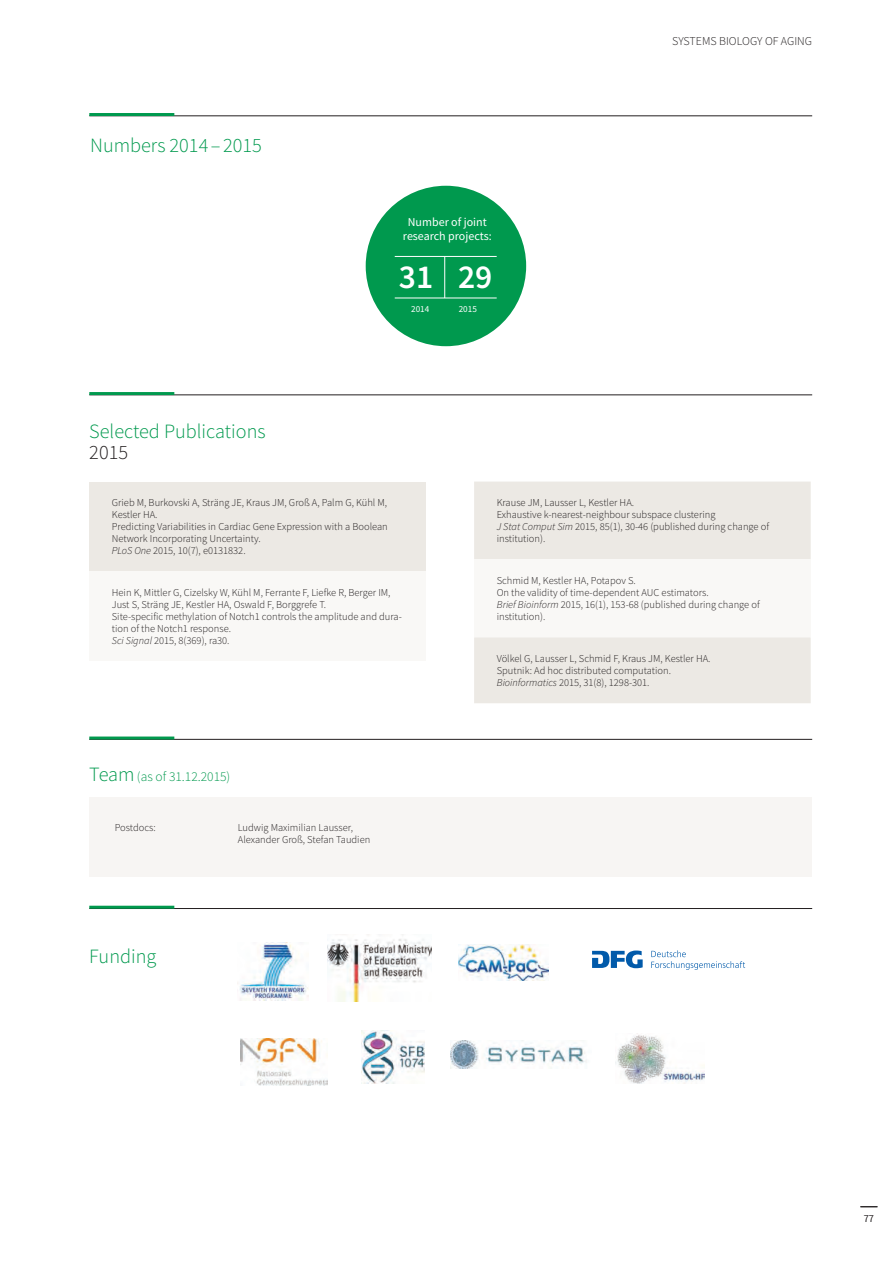
<style>
.page{position:relative;width:893px;height:1263px;background:#fff}
.page>*{position:absolute;margin:0;border:0;box-sizing:border-box;transform-origin:0 0}
.t1{font:600 33.45px "Source Sans Pro";color:#fff}
.Head_2_EN_Gruppe_Zwi{font:300 20.25px "Source Sans Pro";color:#00994e}
.Head_2_EN{font:300 20.25px "Source Sans Pro";color:#231f20}
.Head_2_EN_Gruppe_Zwi-2{font:300 13.5px "Source Sans Pro";color:#00994e}
.t2{font:12px "Source Sans Pro";color:#fff}
.t3{font:300 12px "Source Sans Pro";color:#231f20}
.Publications_EN{font:300 10.5px/12px "Source Sans Pro";color:#231f20}
.t4{font:9.15px "Source Sans Pro";color:#fff}
.s1{font-style:italic}
.s2{font-size:20.25px}
</style>
<div class="page">
<svg style="left:860px;top:1206px;width:17px;height:1px"></svg>
<div style="left:366px;top:186px;width:160px;height:160px;background:#00994e;border-radius:50%"></div>
<hr style="left:444px;top:257px;width:1px;height:41px;background:#fff">
<hr style="left:395px;top:298px;width:102px;height:1px;background:#fff">
<hr style="left:395px;top:256px;width:102px;height:1px;background:#fff">
<div style="left:89px;top:482px;width:337px;height:89px;background:#ece9e4"></div>
<div style="left:89px;top:571px;width:337px;height:90px;background:#f9f8f6"></div>
<div style="left:89px;top:797px;width:723px;height:79px;background:#f7f5f3"></div>
<div style="left:474px;top:482px;width:337px;height:221px;background:#ece9e4"></div>
<div style="left:474px;top:559px;width:337px;height:78px;background:#f9f8f6"></div>
<hr style="left:89px;top:395px;width:723px;height:1px;background:#231f20">
<hr style="left:89px;top:739px;width:723px;height:1px;background:#231f20">
<hr style="left:89px;top:908px;width:723px;height:1px;background:#231f20">
<hr style="left:89px;top:116px;width:723px;height:1px;background:#231f20">
<hr style="left:89px;top:392px;width:85px;height:3px;background:#00994e">
<hr style="left:89px;top:736px;width:85px;height:3px;background:#00994e">
<hr style="left:89px;top:906px;width:85px;height:3px;background:#00994e">
<hr style="left:89px;top:113px;width:85px;height:3px;background:#00994e">
<img style="left:362px;top:1030px;width:62px;height:53px">
<img style="left:615px;top:1035px;width:90px;height:49px">
<img style="left:459px;top:944px;width:89px;height:36px">
<img style="left:450px;top:1041px;width:137px;height:27px">
<img style="left:240px;top:1038px;width:87px;height:48px">
<img style="left:237px;top:943px;width:71px;height:57px">
<img style="left:328px;top:934px;width:104px;height:67px">
<svg style="left:592px;top:950px;width:51px;height:18px"></svg>
<svg style="left:651px;top:950px;width:94px;height:20px"></svg>
<p class="Head_2_EN_Gruppe_Zwi" style="left:90px;top:133px;width:173px">Numbers 2014 – 2015</p>
<p class="Head_2_EN_Gruppe_Zwi" style="left:89px;top:419px;width:178px">Selected Publications</p>
<p class="Head_2_EN" style="left:89px;top:440px;width:40px">2015</p>
<p class="t2" style="left:408px;top:215px;width:80px">Number of joint</p>
<p class="t2" style="left:403px;top:229px;width:90px">research projects:</p>
<p class="t1" style="left:399px;top:254px;width:36px">31</p>
<p class="t1" style="left:458px;top:254px;width:36px">29</p>
<p class="t4" style="left:411px;top:303px;width:20px">2014</p>
<p class="t4" style="left:459px;top:303px;width:20px">2015</p>
<p class="t3" style="left:672px;top:33px;width:141px">SYSTEMS BIOLOGY OF AGING</p>
<p class="Publications_EN" style="left:112px;top:497px;width:277px">Grieb M, Burkovski A, Sträng JE, Kraus JM, Groß A, Palm G, Kühl M,<br>Kestler HA.</p>
<p class="Publications_EN" style="left:112px;top:521px;width:277px">Predicting Variabilities in Cardiac Gene Expression with a Boolean<br>Network Incorporating Uncertainty.</p>
<p class="Publications_EN" style="left:112px;top:545px;width:135px"><span class="s1">PLoS One</span> 2015, 10(7), e0131832.</p>
<p class="Publications_EN" style="left:112px;top:587px;width:280px">Hein K, Mittler G, Cizelsky W, Kühl M, Ferrante F, Liefke R, Berger IM,<br>Just S, Sträng JE, Kestler HA, Oswald F, Borggrefe T.</p>
<p class="Publications_EN" style="left:112px;top:611px;width:291px">Site-specific methylation of Notch1 controls the amplitude and dura&shy;tion of the Notch1 response.</p>
<p class="Publications_EN" style="left:112px;top:635px;width:119px"><span class="s1">Sci Signal</span> 2015, 8(369), ra30.</p>
<p class="Head_2_EN_Gruppe_Zwi-2" style="left:89px;top:768px;width:143px"><span class="s2">Team</span> (as of 31.12.2015)</p>
<p class="Publications_EN" style="left:115px;top:821px;width:42px">Postdocs:</p>
<p class="Publications_EN" style="left:238px;top:821px;width:117px">Ludwig Maximilian Lausser,</p>
<p class="Publications_EN" style="left:238px;top:833px;width:134px">Alexander Groß, Stefan Taudien</p>
<p class="Head_2_EN_Gruppe_Zwi" style="left:89px;top:944px;width:69px">Funding</p>
<p class="Publications_EN" style="left:497px;top:497px;width:139px">Krause JM, Lausser L, Kestler HA.</p>
<p class="Publications_EN" style="left:497px;top:509px;width:220px">Exhaustive k-nearest-neighbour subspace clustering</p>
<p class="Publications_EN" style="left:497px;top:521px;width:274px"><span class="s1">J Stat Comput Sim</span> 2015, 85(1), 30-46 (published during change of institution).</p>
<p class="Publications_EN" style="left:497px;top:575px;width:141px">Schmid M, Kestler HA, Potapov S.</p>
<p class="Publications_EN" style="left:497px;top:587px;width:213px">On the validity of time-dependent AUC estimators.</p>
<p class="Publications_EN" style="left:497px;top:599px;width:265px"><span class="s1">Brief Bioinform</span> 2015, 16(1), 153-68 (published during change of institution).</p>
<p class="Publications_EN" style="left:497px;top:653px;width:215px">Völkel G, Lausser L, Schmid F, Kraus JM, Kestler HA.</p>
<p class="Publications_EN" style="left:497px;top:665px;width:176px">Sputnik: Ad hoc distributed computation.</p>
<p class="Publications_EN" style="left:497px;top:677px;width:154px"><span class="s1">Bioinformatics</span> 2015, 31(8), 1298-301.</p>
<p class="Publications_EN" style="left:864px;top:1212px;width:12px">77</p>
</div>
